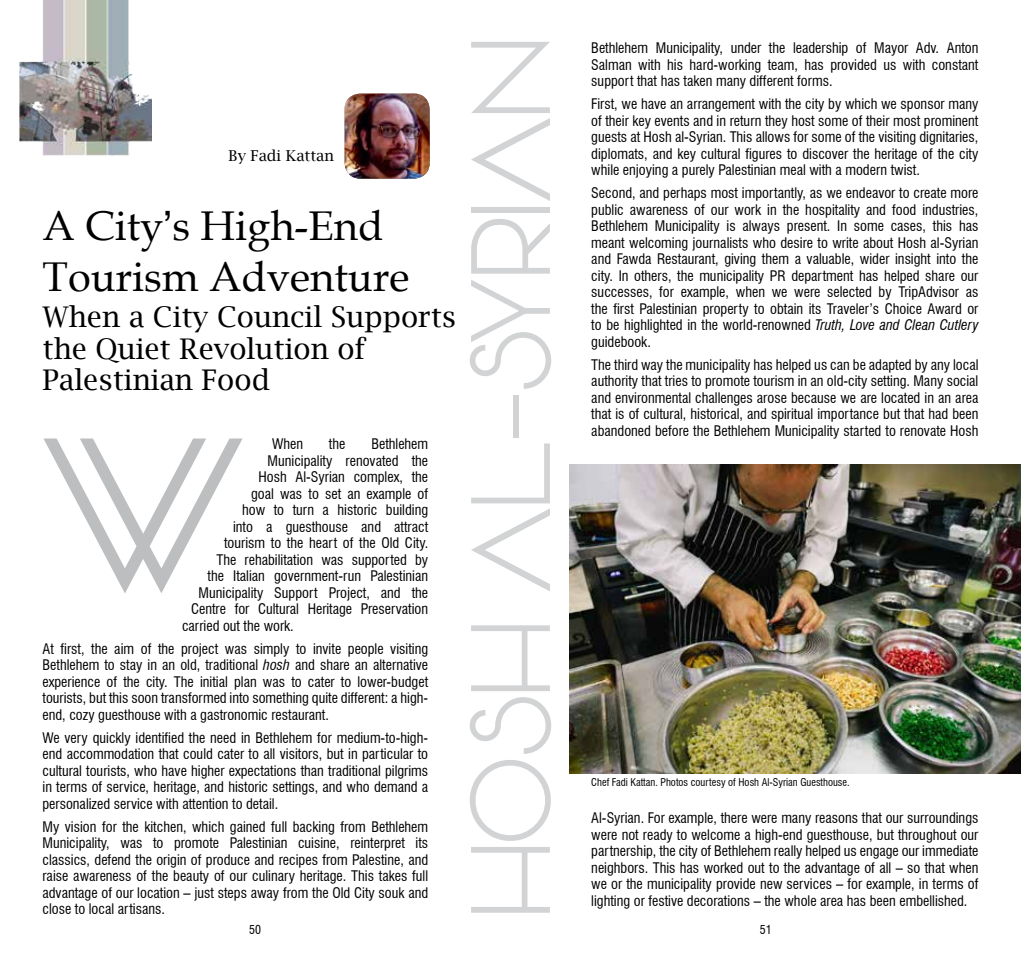
<style>
.page{position:relative;width:1021px;height:957px;background:#fff}
.page>*{position:absolute;margin:0;border:0;box-sizing:border-box;transform-origin:0 0}
.t1{font:112.5px "Vonique 64";color:#d1d3d4}
.t2{font:41.55px/51px "Book Antiqua";color:#000}
.t3{font:28.5px/31.5px "Lucida Bright";color:#000}
.t4{font:15px "Lucida Bright";color:#000}
.t5{font:condensed 14.25px/16.5px "Swiss 721 BT";color:#000;text-align:justify}
.t6{font:condensed 12px "Swiss 721 BT";color:#000}
.t7{font:condensed 10.5px "Swiss 721 BT";color:#000}
.s1{font-family:"Switzerland Plain";font-size:40.5px}
.s2{font-style:italic}
</style>
<div class="page">
<svg style="left:43px;top:438px;width:199px;height:155px"></svg>
<img style="left:569px;top:465px;width:451px;height:309px">
<img style="left:344px;top:94px;width:85px;height:85px">
<img style="left:19px;top:0;width:132px;height:156px">
<p class="t4" style="left:229px;top:148px;width:107px">By Fadi Kattan</p>
<h2 class="t2" style="left:43px;top:199px;width:368px">A City<span class="s1">’</span>s High-End<br>Tourism Adventure</h2>
<h3 class="t3" style="left:43px;top:301px;width:415px">When a City Council Supports the Quiet Revolution of<br>Palestinian Food</h3>
<p class="t5" style="left:272px;top:436px;width:32px">When</p>
<p class="t5" style="left:329px;top:436px;width:18px">the</p>
<p class="t5" style="left:371px;top:436px;width:58px">Bethlehem</p>
<p class="t5" style="left:268px;top:452px;width:162px">Municipality renovated the</p>
<p class="t5" style="left:259px;top:469px;width:171px">Hosh Al-Syrian complex, the</p>
<p class="t5" style="left:251px;top:485px;width:179px">goal was to set an example of</p>
<p class="t5" style="left:242px;top:502px;width:187px">how to turn a historic building</p>
<p class="t5" style="left:233px;top:518px;width:196px">into a guesthouse and attract</p>
<p class="t5" style="left:224px;top:535px;width:206px">tourism to the heart of the Old City.</p>
<p class="t5" style="left:217px;top:551px;width:213px">The rehabilitation was supported by</p>
<p class="t5" style="left:207px;top:568px;width:222px">the Italian government-run Palestinian</p>
<p class="t5" style="left:198px;top:584px;width:231px">Municipality Support Project, and the</p>
<p class="t5" style="left:191px;top:601px;width:239px">Centre for Cultural Heritage Preservation</p>
<p class="t5" style="left:182px;top:617px;width:113px">carried out the work.</p>
<p class="t5" style="left:42px;top:640px;width:387px">At first, the aim of the project was simply to invite people visiting Bethlehem to stay in an old, traditional <span class="s2">hosh</span> and share an alternative experience of the city. The initial plan was to cater to lower-budget tourists, but this soon transformed into something quite different: a high&shy;end, cozy guesthouse with a gastronomic restaurant.</p>
<p class="t5" style="left:42px;top:729px;width:387px">We very quickly identified the need in Bethlehem for medium-to-high&shy;end accommodation that could cater to all visitors, but in particular to cultural tourists, who have higher expectations than traditional pilgrims in terms of service, heritage, and historic settings, and who demand a personalized service with attention to detail.</p>
<p class="t5" style="left:42px;top:818px;width:387px">My vision for the kitchen, which gained full backing from Bethlehem Municipality, was to promote Palestinian cuisine, reinterpret its classics, defend the origin of produce and recipes from Palestine, and raise awareness of the beauty of our culinary heritage. This takes full advantage of our location – just steps away from the Old City souk and close to local artisans.</p>
<p class="t6" style="left:249px;top:922px;width:13px">50</p>
<h1 class="t1" style="left:443px;top:912px;width:878px;rotate:-90deg">HOSH AL-SYrIAN</h1>
<p class="t5" style="left:591px;top:40px;width:388px">Bethlehem Municipality, under the leadership of Mayor Adv. Anton Salman with his hard-working team, has provided us with constant support that has taken many different forms.</p>
<p class="t5" style="left:591px;top:96px;width:388px">First, we have an arrangement with the city by which we sponsor many of their key events and in return they host some of their most prominent guests at Hosh al-Syrian. This allows for some of the visiting dignitaries, diplomats, and key cultural figures to discover the heritage of the city while enjoying a purely Palestinian meal with a modern twist.</p>
<p class="t5" style="left:591px;top:185px;width:388px">Second, and perhaps most importantly, as we endeavor to create more public awareness of our work in the hospitality and food industries, Bethlehem Municipality is always present. In some cases, this has meant welcoming journalists who desire to write about Hosh al-Syrian and Fawda Restaurant, giving them a valuable, wider insight into the city. In others, the municipality PR department has helped share our successes, for example, when we were selected by TripAdvisor as the first Palestinian property to obtain its Traveler’s Choice Award or to be highlighted in the world-renowned <span class="s2">Truth, Love and Clean Cutlery </span>guidebook.</p>
<p class="t5" style="left:591px;top:356px;width:388px">The third way the municipality has helped us can be adapted by any local authority that tries to promote tourism in an old-city setting. Many social and environmental challenges arose because we are located in an area that is of cultural, historical, and spiritual importance but that had been abandoned before the Bethlehem Municipality started to renovate Hosh</p>
<p class="t7" style="left:591px;top:776px;width:260px">Chef Fadi Kattan. Photos courtesy of Hosh Al-Syrian Guesthouse.</p>
<p class="t5" style="left:591px;top:810px;width:388px">Al-Syrian. For example, there were many reasons that our surroundings were not ready to welcome a high-end guesthouse, but throughout our partnership, the city of Bethlehem really helped us engage our immediate neighbors. This has worked out to the advantage of all – so that when we or the municipality provide new services – for example, in terms of lighting or festive decorations – the whole area has been embellished.</p>
<p class="t6" style="left:759px;top:922px;width:13px">51</p>
</div>
